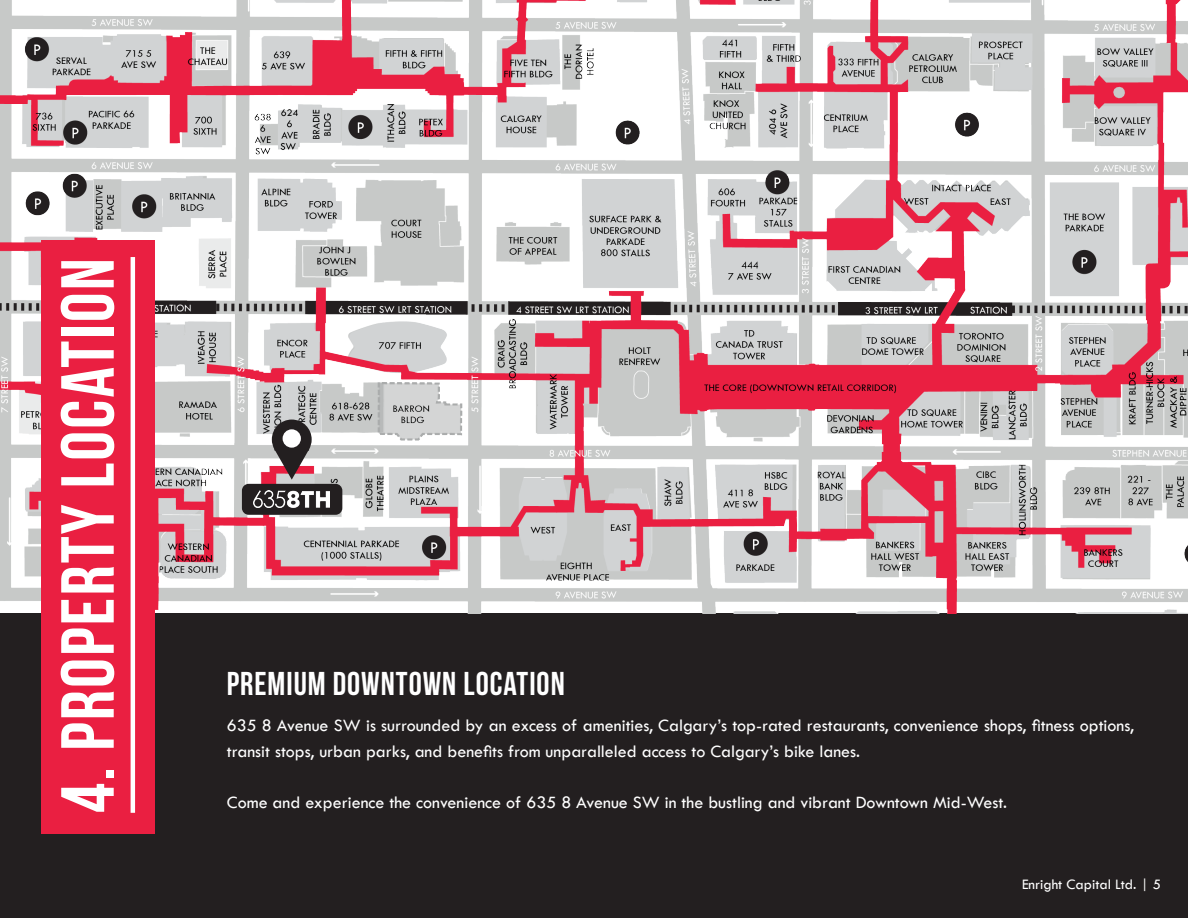
<style>
.page{position:relative;width:1188px;height:918px;background:#fff}
.page>*{position:absolute;margin:0;border:0;box-sizing:border-box;transform-origin:0 0}
.t1{font:75px "Bebas Neue";letter-spacing:.03em;color:#fff}
.t2{font:33px "Bebas Neue";letter-spacing:.03em;color:#fff}
.t3{font:18px/25.5px "Tw Cen";color:#fff}
.t4{font:15px "Tw Cen";color:#fff}
</style>
<div class="page">
<div style="left:0;top:614px;width:1188px;height:304px;background:#231f20"></div>
<hr style="left:1187px;top:0;width:1px;height:918px;background:#e91e42">
<img style="left:0;top:0;width:1188px;height:614px">
<div style="left:41px;top:241px;width:114px;height:593px;background:#ea1f41"></div>
<hr style="left:131px;top:257px;width:4px;height:556px;background:#fff">
<svg style="left:272px;top:420px;width:40px;height:60px;background:#6e5559"></svg>
<div style="left:283px;top:429px;width:18px;height:19px;background:#fff;border-radius:50%"></div>
<div style="left:242px;top:484px;width:100px;height:31px;background:#231f20;border-radius:7px"></div>
<img style="left:254px;top:490px;width:76px;height:17px">
<p class="t1" style="left:47px;top:813px;width:556px;rotate:-90deg">4. PROPERTY LOCATION</p>
<p class="t2" style="left:227px;top:665px;width:339px">PREMIUM DOWNTOWN LOCATION</p>
<p class="t3" style="left:227px;top:713px;width:909px">635 8 Avenue SW is surrounded by an excess of amenities, Calgary’s top-rated restaurants, convenience shops, fitness options, transit stops, urban parks, and benefits from unparalleled access to Calgary’s bike lanes.</p>
<p class="t3" style="left:227px;top:789px;width:782px">Come and experience the convenience of 635 8 Avenue SW in the bustling and vibrant Downtown Mid-West.</p>
<p class="t4" style="left:1022px;top:876px;width:141px">Enright Capital Ltd. | 5</p>
</div>
